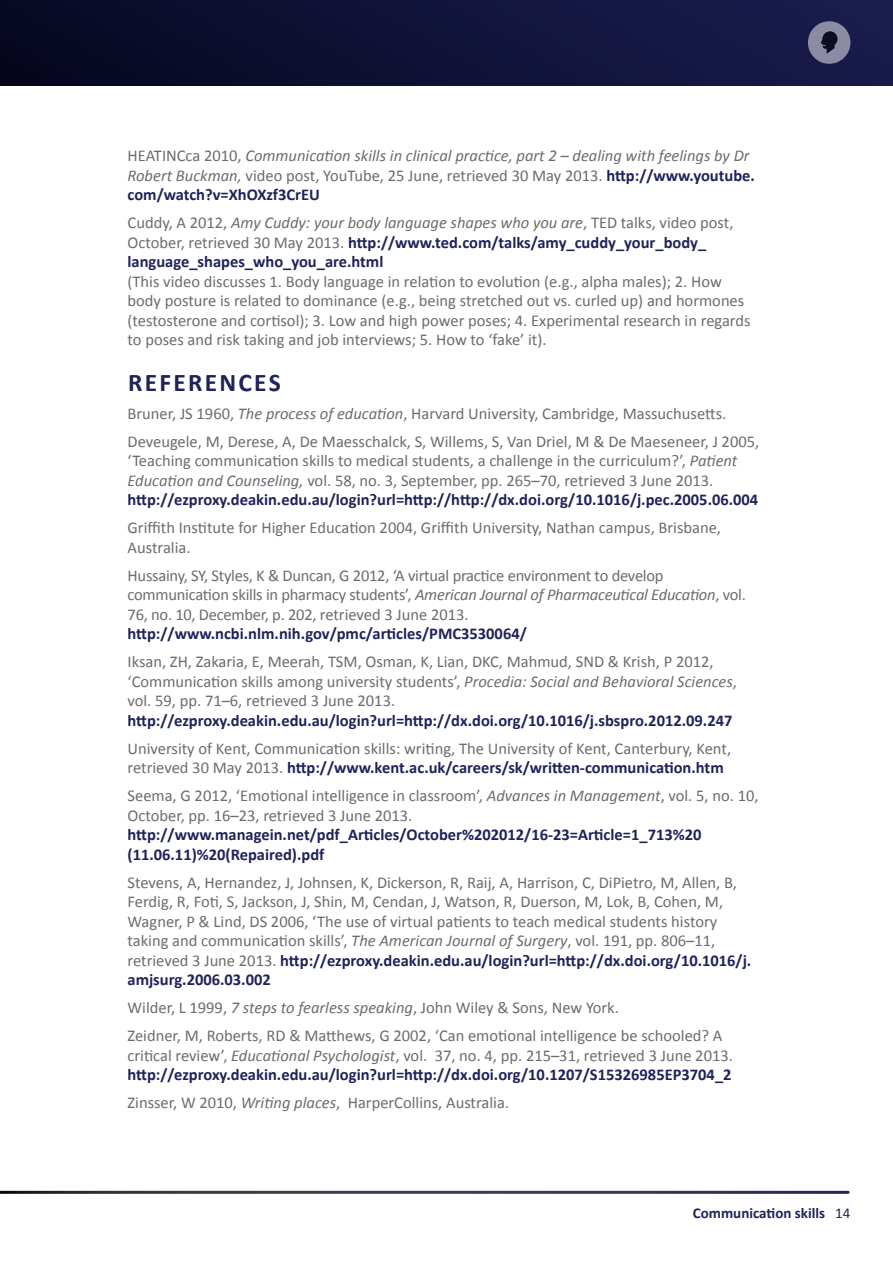
<style>
.page{position:relative;width:893px;height:1263px;background:#fff}
.page>*{position:absolute;margin:0;border:0;box-sizing:border-box;transform-origin:0 0}
.t1{font:700 25.5px "Calibri";letter-spacing:.09em;color:#1f235a}
.BODY{font:16.5px/19.5px "Calibri";color:#6b6c6e}
.BODY-2{font:700 16.5px/19.5px "Calibri";color:#1f235a}
.BODY-3{font:italic 16.5px/19.5px "Calibri";color:#6b6c6e}
.t2{font:700 15px "Calibri";color:#1f235a}
.s1{font-style:normal}
.s2{font-weight:700;font-style:normal;color:#1f235a}
.s3{font-style:italic}
.s4{font-weight:700;color:#1f235a}
.s5{font-weight:400;color:#6b6c6e}
.s6{font-weight:400;font-style:italic;color:#6b6c6e}
.s7{font-weight:400}
</style>
<div class="page">
<div style="left:0;top:0;width:893px;height:85px;background:linear-gradient(to right,#070821,#1a1d4e)"></div>
<div style="left:808px;top:21px;width:42px;height:43px;background:#8b8ca3;border-radius:50%"></div>
<svg style="left:821px;top:31px;width:16px;height:23px"></svg>
<p class="BODY-3" style="left:128px;top:145px;width:629px"><span class="s1">HEATINCca 2010,</span> Communication skills in clinical practice, part 2 – dealing with feelings by Dr<br>Robert Buckman, <span class="s1">video post, YouTube, 25 June, retrieved 30 May 2013.</span> <span class="s2">http://www.youtube. com/watch?v=XhOXzf3CrEU</span></p>
<p class="BODY" style="left:128px;top:213px;width:624px">Cuddy, A 2012, <span class="s3">Amy Cuddy: your body language shapes who you are</span>, TED talks, video post, October, retrieved 30 May 2013. <span class="s4">http://www.ted.com/talks/amy_cuddy_your_body_ language_shapes_who_you_are.html<br></span>(This video discusses 1. Body language in relation to evolution (e.g., alpha males); 2. How body posture is related to dominance (e.g., being stretched out vs. curled up) and hormones (testosterone and cortisol); 3. Low and high power poses; 4. Experimental research in regards to poses and risk taking and job interviews; 5. How to ‘fake’ it).</p>
<h1 class="t1" style="left:128px;top:366px;width:154px">REFERENCES</h1>
<p class="BODY" style="left:128px;top:404px;width:600px">Bruner, JS 1960, <span class="s3">The process of education</span>, Harvard University, Cambridge, Massuchusetts.</p>
<p class="BODY" style="left:128px;top:432px;width:633px">Deveugele, M, Derese, A, De Maesschalck, S, Willems, S, Van Driel, M &amp; De Maeseneer, J 2005, ‘Teaching communication skills to medical students, a challenge in the curriculum?’, <span class="s3">Patient Education and Counseling,</span> vol. 58, no. 3, September, pp. 265–70, retrieved 3 June 2013. <span class="s4">http://ezproxy.deakin.edu.au/login?url=http://http://dx.doi.org/10.1016/j.pec.2005.06.004</span></p>
<p class="BODY" style="left:128px;top:518px;width:595px">Griffith Institute for Higher Education 2004, Griffith University, Nathan campus, Brisbane,<br>Australia.</p>
<p class="BODY" style="left:128px;top:566px;width:620px">Hussainy, SY, Styles, K &amp; Duncan, G 2012, ‘A virtual practice environment to develop communication skills in pharmacy students’, <span class="s3">American Journal of Pharmaceutical Education</span>, vol.<br>76, no. 10, December, p. 202, retrieved 3 June 2013. <span class="s4">http://www.ncbi.nlm.nih.gov/pmc/articles/PMC3530064/</span></p>
<p class="BODY" style="left:128px;top:652px;width:611px">Iksan, ZH, Zakaria, E, Meerah, TSM, Osman, K, Lian, DKC, Mahmud, SND &amp; Krish, P 2012, ‘Communication skills among university students’, <span class="s3">Procedia: Social and Behavioral Sciences</span>, vol. 59, pp. 71–6, retrieved 3 June 2013. <span class="s4">http://ezproxy.deakin.edu.au/login?url=http://dx.doi.org/10.1016/j.sbspro.2012.09.247</span></p>
<p class="BODY" style="left:128px;top:739px;width:605px">University of Kent, Communication skills: writing, The University of Kent, Canterbury, Kent, retrieved 30 May 2013. <span class="s4">http://www.kent.ac.uk/careers/sk/written-communication.htm</span></p>
<p class="BODY-2" style="left:128px;top:786px;width:632px"><span class="s5">Seema, G 2012, ‘Emotional intelligence in classroom’,</span> <span class="s6">Advances in Management</span><span class="s5">, vol. 5, no. 10, October, pp. 16–23, retrieved 3 June 2013. </span>http://www.managein.net/pdf_Articles/October%202012/16-23=Article=1_713%20 (11.06.11)%20(Repaired).pdf</p>
<p class="BODY" style="left:128px;top:873px;width:625px">Stevens, A, Hernandez, J, Johnsen, K, Dickerson, R, Raij, A, Harrison, C, DiPietro, M, Allen, B, Ferdig, R, Foti, S, Jackson, J, Shin, M, Cendan, J, Watson, R, Duerson, M, Lok, B, Cohen, M, Wagner, P &amp; Lind, DS 2006, ‘The use of virtual patients to teach medical students history taking and communication skills’, <span class="s3">The American Journal of Surgery</span>, vol. 191, pp. 806–11, retrieved 3 June 2013. <span class="s4">http://ezproxy.deakin.edu.au/login?url=http://dx.doi.org/10.1016/j. amjsurg.2006.03.002</span></p>
<p class="BODY" style="left:128px;top:998px;width:493px">Wilder, L 1999, <span class="s3">7 steps to fearless speaking</span>, John Wiley &amp; Sons, New York.</p>
<p class="BODY" style="left:128px;top:1026px;width:607px">Zeidner, M, Roberts, RD &amp; Matthews, G 2002, ‘Can emotional intelligence be schooled? A critical review’, <span class="s3">Educational Psychologist</span>, vol. 37, no. 4, pp. 215–31, retrieved 3 June 2013. <span class="s4">http://ezproxy.deakin.edu.au/login?url=http://dx.doi.org/10.1207/S15326985EP3704_2</span></p>
<p class="BODY" style="left:128px;top:1093px;width:383px">Zinsser, W 2010, <span class="s3">Writing places</span>, HarperCollins, Australia.</p>
<p class="t2" style="left:693px;top:1203px;width:159px">Communication skills <span class="s7">14</span></p>
</div>
